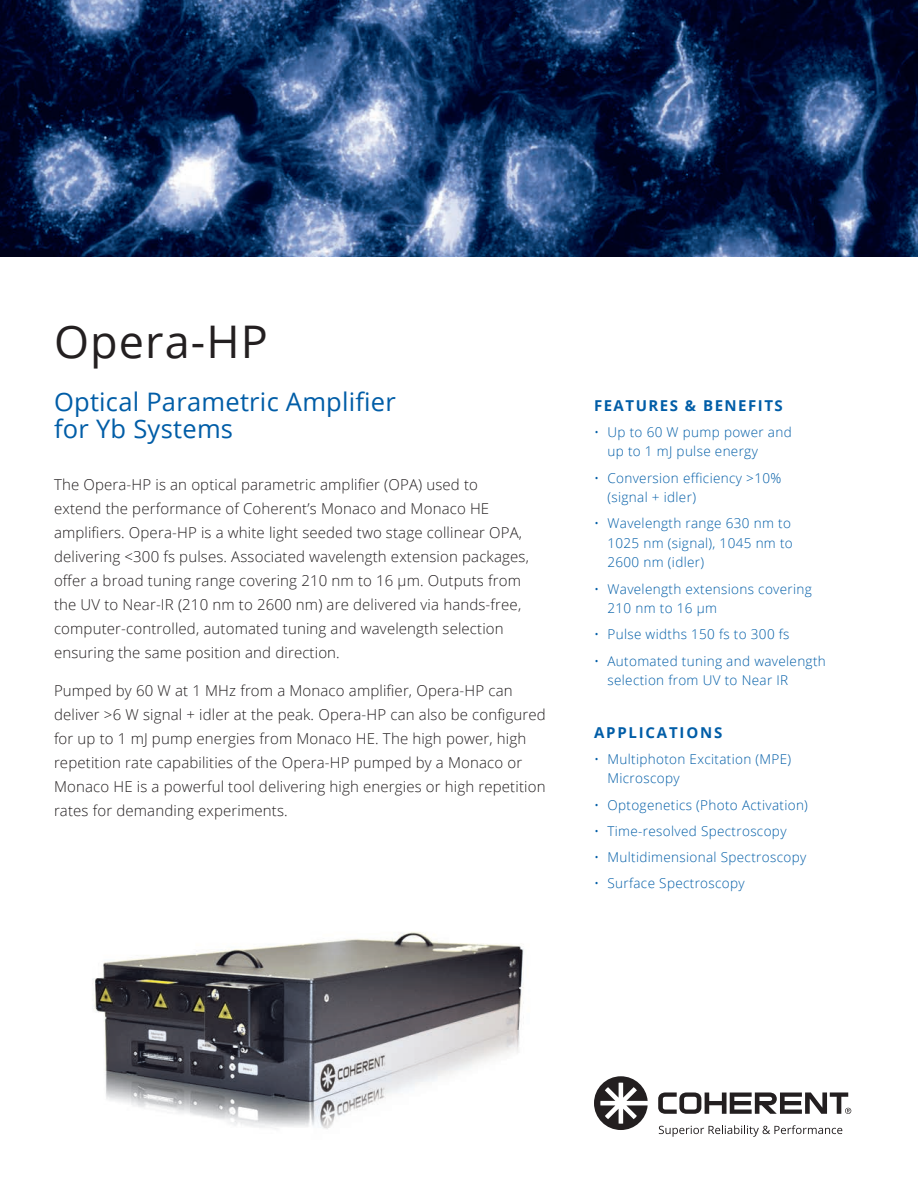
<style>
.page{position:relative;width:918px;height:1188px;background:#fff}
.page>*{position:absolute;margin:0;border:0;box-sizing:border-box;transform-origin:0 0}
.t1{font:45px "Open Sans";letter-spacing:.025em;color:#231f20}
.Subtitle{font:25.5px/27px "Open Sans";letter-spacing:.01em;color:#015da7}
.Body{font:300 15px/24px "Open Sans";letter-spacing:.01em;color:#231f20}
.FEATURES_BENEFITS_AP{font:700 15px "Open Sans";letter-spacing:.1em;color:#015da7}
.FEATURES_BENEFITS_AP-2{font:700 15px "Open Sans";letter-spacing:.12em;color:#015da7}
.Bullets{font:300 13.5px/19.5px "Open Sans";letter-spacing:.025em;color:#015da7}
</style>
<div class="page">
<svg style="left:659px;top:1125px;width:183px;height:12px"></svg>
<svg style="left:658px;top:1092px;width:193px;height:22px"></svg>
<svg style="left:632px;top:1078px;width:16px;height:50px"></svg>
<img style="left:0;top:0;width:918px;height:256px">
<img style="left:92px;top:932px;width:540px;height:198px">
<p class="t1" style="left:54px;top:311px;width:215px">Opera-HP</p>
<p class="Subtitle" style="left:54px;top:387px;width:343px">Optical Parametric Amplifier for Yb Systems</p>
<p class="Body" style="left:54px;top:472px;width:476px">The Opera-HP is an optical parametric amplifier (OPA) used to extend the performance of Coherent’s Monaco and Monaco HE amplifiers. Opera-HP is a white light seeded two stage collinear OPA, delivering &lt;300 fs pulses. Associated wavelength extension packages, offer a broad tuning range covering 210 nm to 16 µm. Outputs from the UV to Near-IR (210 nm to 2600 nm) are delivered via hands-free, computer-controlled, automated tuning and wavelength selection ensuring the same position and direction.</p>
<p class="Body" style="left:54px;top:678px;width:493px">Pumped by 60 W at 1 MHz from a Monaco amplifier, Opera-HP can deliver &gt;6 W signal + idler at the peak. Opera-HP can also be configured for up to 1 mJ pump energies from Monaco HE. The high power, high repetition rate capabilities of the Opera-HP pumped by a Monaco or Monaco HE is a powerful tool delivering high energies or high repetition rates for demanding experiments.</p>
<p class="FEATURES_BENEFITS_AP" style="left:594px;top:395px;width:190px">FEATURES &amp; BENEFITS</p>
<p class="Bullets" style="left:608px;top:422px;width:186px;text-indent:-14px">• Up to 60 W pump power and up to 1 mJ pulse energy</p>
<p class="Bullets" style="left:608px;top:468px;width:175px;text-indent:-14px">• Conversion efficiency &gt;10% (signal + idler)</p>
<p class="Bullets" style="left:608px;top:513px;width:187px;text-indent:-14px">• Wavelength range 630 nm to<br>1025 nm (signal), 1045 nm to<br>2600 nm (idler)</p>
<p class="Bullets" style="left:608px;top:579px;width:206px;text-indent:-14px">• Wavelength extensions covering<br>210 nm to 16 µm</p>
<p class="Bullets" style="left:594px;top:624px;width:197px">• Pulse widths 150 fs to 300 fs</p>
<p class="Bullets" style="left:608px;top:651px;width:220px;text-indent:-14px">• Automated tuning and wavelength selection from UV to Near IR</p>
<p class="FEATURES_BENEFITS_AP-2" style="left:594px;top:722px;width:130px">APPLICATIONS</p>
<p class="Bullets" style="left:608px;top:749px;width:185px;text-indent:-14px">• Multiphoton Excitation (MPE)<br>Microscopy</p>
<p class="Bullets" style="left:594px;top:795px;width:215px">• Optogenetics (Photo Activation)</p>
<p class="Bullets" style="left:594px;top:821px;width:194px">• Time-resolved Spectroscopy</p>
<p class="Bullets" style="left:594px;top:847px;width:214px">• Multidimensional Spectroscopy</p>
<p class="Bullets" style="left:594px;top:873px;width:152px">• Surface Spectroscopy</p>
</div>
